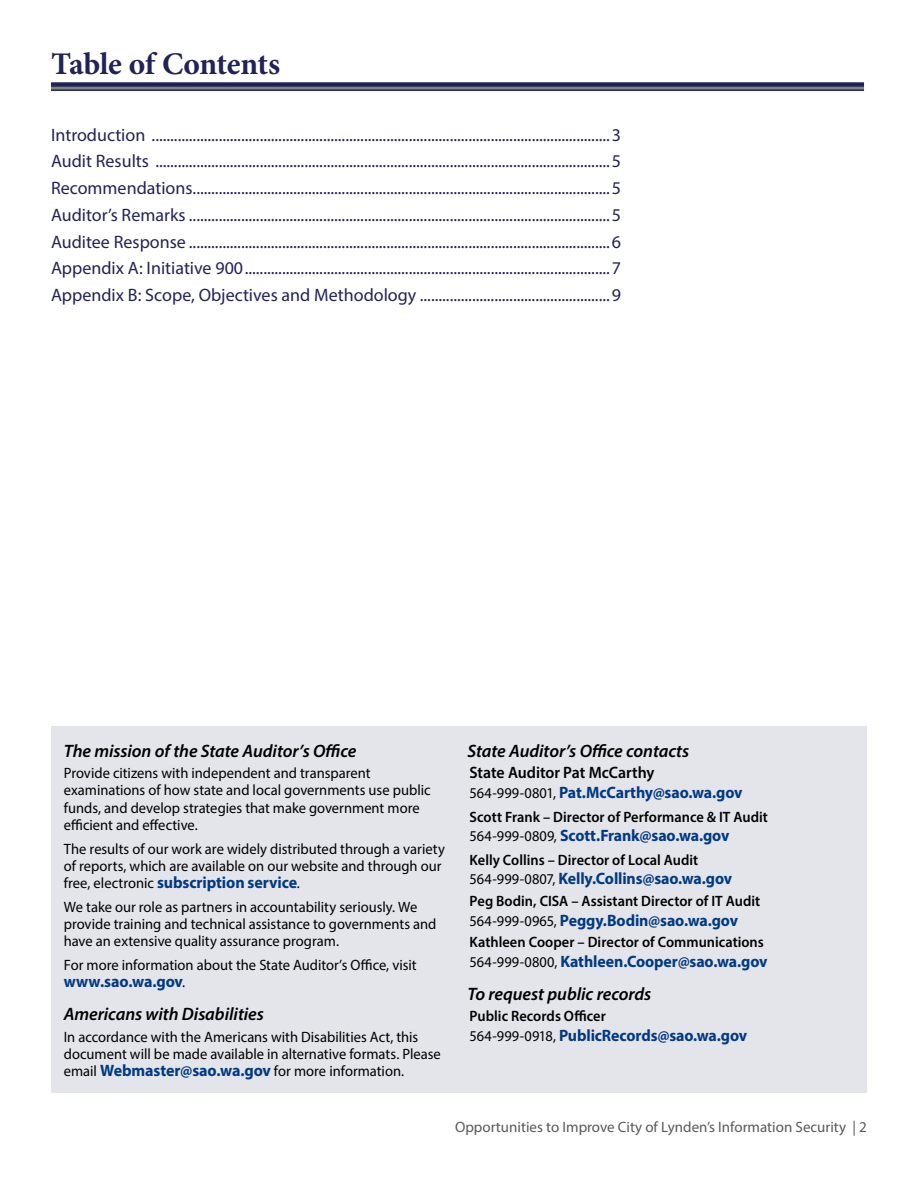
<style>
.page{position:relative;width:918px;height:1188px;background:#fff}
.page>*{position:absolute;margin:0;border:0;box-sizing:border-box;transform-origin:0 0}
.t1{font:700 31.5px "Minion Pro";letter-spacing:-.015em;color:#232257}
.t2{font:18px/26.7px "Myriad Pro";color:#232257;text-align:justify}
.t3{font:italic 600 18px "Myriad Pro";letter-spacing:-.005em;color:#000}
.t4{font:700 16.5px "Myriad Pro";letter-spacing:-.01em;color:#013a81;scale:.96 1}
.t5{font:600 16.5px/19.5px "Myriad Pro";letter-spacing:-.005em;color:#000;scale:.96 1}
.t6{font:700 16.5px "Myriad Pro";letter-spacing:-.01em;color:#013a81}
.t7{font:15px/17.2px "Myriad Pro";color:#000}
.t8{font:600 15px "Myriad Pro";color:#000;scale:.96 1}
.t9{font:15px "Myriad Pro";color:#58595b}
.s1{font-weight:400;font-size:15px;color:#000}
.s2{font-weight:700;font-size:16.5px;color:#013a81}
.s3{font-weight:400;font-size:15px}
.s4{font-weight:700;color:#013a81}
</style>
<div class="page">
<svg style="left:51px;top:87px;width:813px;height:3px;background:#70727d"></svg>
<div style="left:51px;top:82px;width:813px;height:5px;background:#232257"></div>
<hr style="left:51px;top:90px;width:813px;height:1px;background:#232257">
<div style="left:51px;top:726px;width:816px;height:367px;background:#e4e4eb"></div>
<h1 class="t1" style="left:51px;top:42px;width:231px">Table of Contents</h1>
<p class="t2" style="left:51px;top:121px;width:572px">Introduction ...........................................................................................................................3<br>Audit Results ..........................................................................................................................5<br>Recommendations................................................................................................................5<br>Auditor’s Remarks .................................................................................................................5<br>Auditee Response .................................................................................................................6<br>Appendix A: Initiative 900..................................................................................................7<br>Appendix B: Scope, Objectives and Methodology ...................................................9</p>
<p class="t3" style="left:64px;top:739px;width:294px">The mission of the State Auditor’s Office</p>
<p class="t7" style="left:64px;top:764px;width:368px">Provide citizens with independent and transparent examinations of how state and local governments use public funds, and develop strategies that make government more efficient and effective.</p>
<p class="t7" style="left:64px;top:840px;width:383px">The results of our work are widely distributed through a variety of reports, which are available on our website and through our</p>
<p class="t6" style="left:64px;top:872px;width:238px"><span class="s1">free, electronic</span> subscription service<span class="s1">.</span></p>
<p class="t7" style="left:64px;top:898px;width:374px">We take our role as partners in accountability seriously. We provide training and technical assistance to governments and have an extensive quality assurance program.</p>
<p class="t7" style="left:64px;top:956px;width:354px">For more information about the State Auditor’s Office, visit</p>
<p class="t6" style="left:64px;top:971px;width:123px">www.sao.wa.gov<span class="s1">.</span></p>
<p class="t3" style="left:64px;top:1003px;width:202px">Americans with Disabilities</p>
<p class="t7" style="left:64px;top:1028px;width:379px">In accordance with the Americans with Disabilities Act, this document will be made available in alternative formats. Please email <span class="s2">Webmaster@sao.wa.gov</span> for more information.</p>
<p class="t3" style="left:468px;top:739px;width:223px">State Auditor’s Office contacts</p>
<p class="t5" style="left:470px;top:763px;width:286px">State Auditor Pat McCarthy<br><span class="s3">564-999-0801,</span> <span class="s4">Pat.McCarthy@sao.wa.gov</span></p>
<p class="t8" style="left:470px;top:807px;width:312px">Scott Frank – Director of Performance &amp; IT Audit</p>
<p class="t4" style="left:470px;top:825px;width:272px"><span class="s1">564-999-0809,</span> Scott.Frank@sao.wa.gov</p>
<p class="t8" style="left:470px;top:850px;width:240px">Kelly Collins – Director of Local Audit</p>
<p class="t4" style="left:470px;top:868px;width:275px"><span class="s1">564-999-0807,</span> Kelly.Collins@sao.wa.gov</p>
<p class="t8" style="left:470px;top:891px;width:304px">Peg Bodin, CISA – Assistant Director of IT Audit</p>
<p class="t4" style="left:470px;top:909px;width:281px"><span class="s1">564-999-0965,</span> Peggy.Bodin@sao.wa.gov</p>
<p class="t8" style="left:470px;top:933px;width:308px">Kathleen Cooper – Director of Communications</p>
<p class="t4" style="left:470px;top:950px;width:312px"><span class="s1">564-999-0800,</span> Kathleen.Cooper@sao.wa.gov</p>
<p class="t3" style="left:468px;top:982px;width:185px">To request public records</p>
<p class="t8" style="left:470px;top:1007px;width:143px">Public Records Officer</p>
<p class="t4" style="left:470px;top:1024px;width:291px"><span class="s1">564-999-0918,</span> PublicRecords@sao.wa.gov</p>
<p class="t9" style="left:455px;top:1118px;width:413px">Opportunities to Improve City of Lynden’s Information Security | 2</p>
</div>
